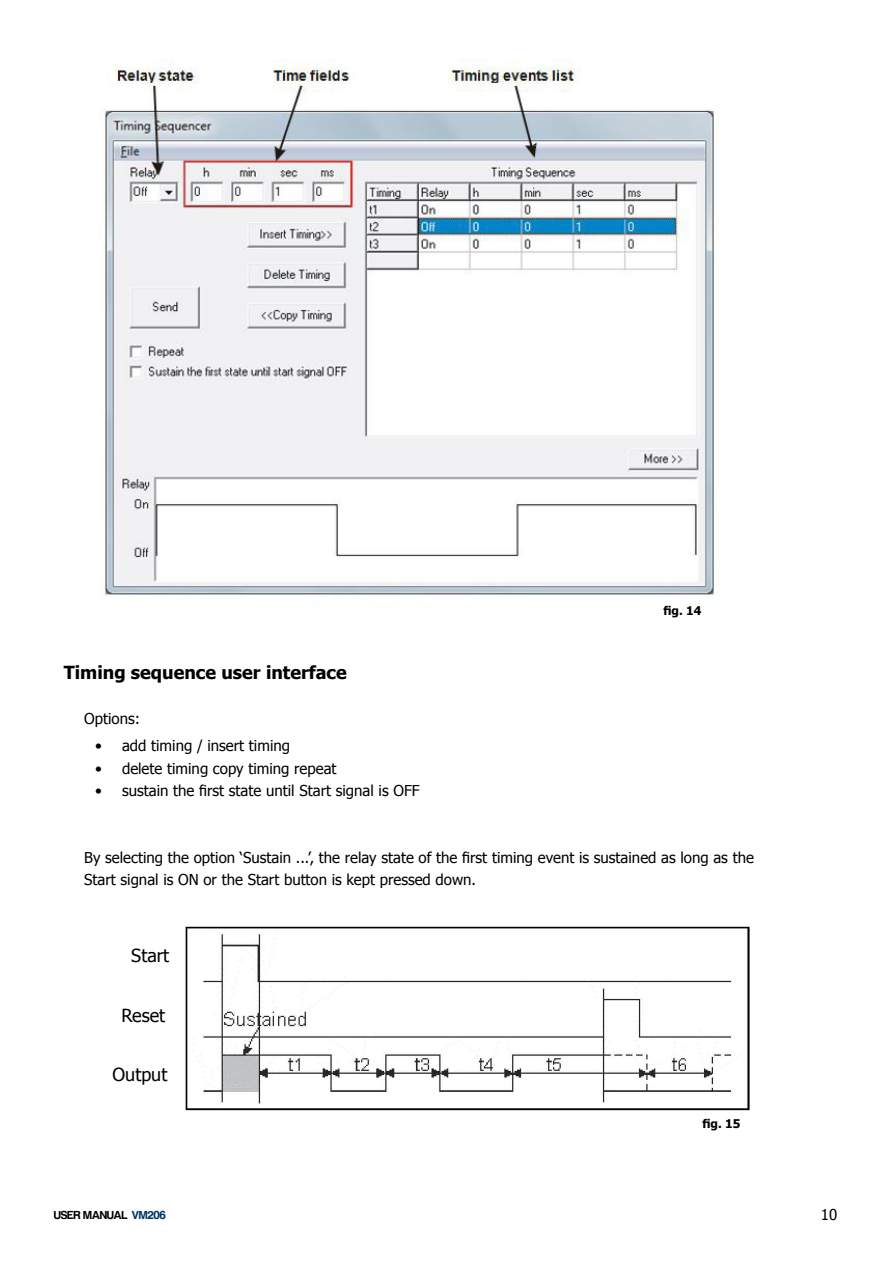
<style>
.page{position:relative;width:893px;height:1263px;background:#fff}
.page>*{position:absolute;margin:0;border:0;box-sizing:border-box;transform-origin:0 0}
.t1{font:700 18px "Tahoma";color:#000}
.t2{font:18px "Tahoma";color:#000}
.t3{font:15px/22.5px "Tahoma";color:#000}
.t4{font:12px "Harabara";color:#000}
.t5{font:700 12px "Tahoma";color:#000}
.s1{color:#036}
</style>
<div class="page">
<img style="left:104px;top:60px;width:610px;height:536px">
<img style="left:196px;top:932px;width:541px;height:172px">
<div style="left:186px;top:927px;width:564px;height:183px;border:2px solid #000"></div>
<p class="t1" style="left:64px;top:660px;width:284px">Timing sequence user interface</p>
<p class="t3" style="left:84px;top:706px;width:57px">Options:</p>
<p class="t3" style="left:95px;top:734px;width:197px">• add timing / insert timing</p>
<p class="t3" style="left:95px;top:756px;width:243px">• delete timing copy timing repeat</p>
<p class="t3" style="left:95px;top:779px;width:326px">• sustain the first state until Start signal is OFF</p>
<p class="t5" style="left:663px;top:602px;width:40px">fig. 14</p>
<p class="t3" style="left:84px;top:845px;width:671px">By selecting the option ‘Sustain ...’, the relay state of the first timing event is sustained as long as the<br>Start signal is ON or the Start button is kept pressed down.</p>
<p class="t2" style="left:131px;top:943px;width:39px">Start</p>
<p class="t2" style="left:121px;top:1003px;width:45px">Reset</p>
<p class="t2" style="left:113px;top:1062px;width:56px">Output</p>
<p class="t5" style="left:702px;top:1115px;width:40px">fig. 15</p>
<p class="t4" style="left:54px;top:1209px;width:114px">USER MANUAL <span class="s1">VM206</span></p>
<p class="t3" style="left:821px;top:1203px;width:18px">10</p>
</div>
